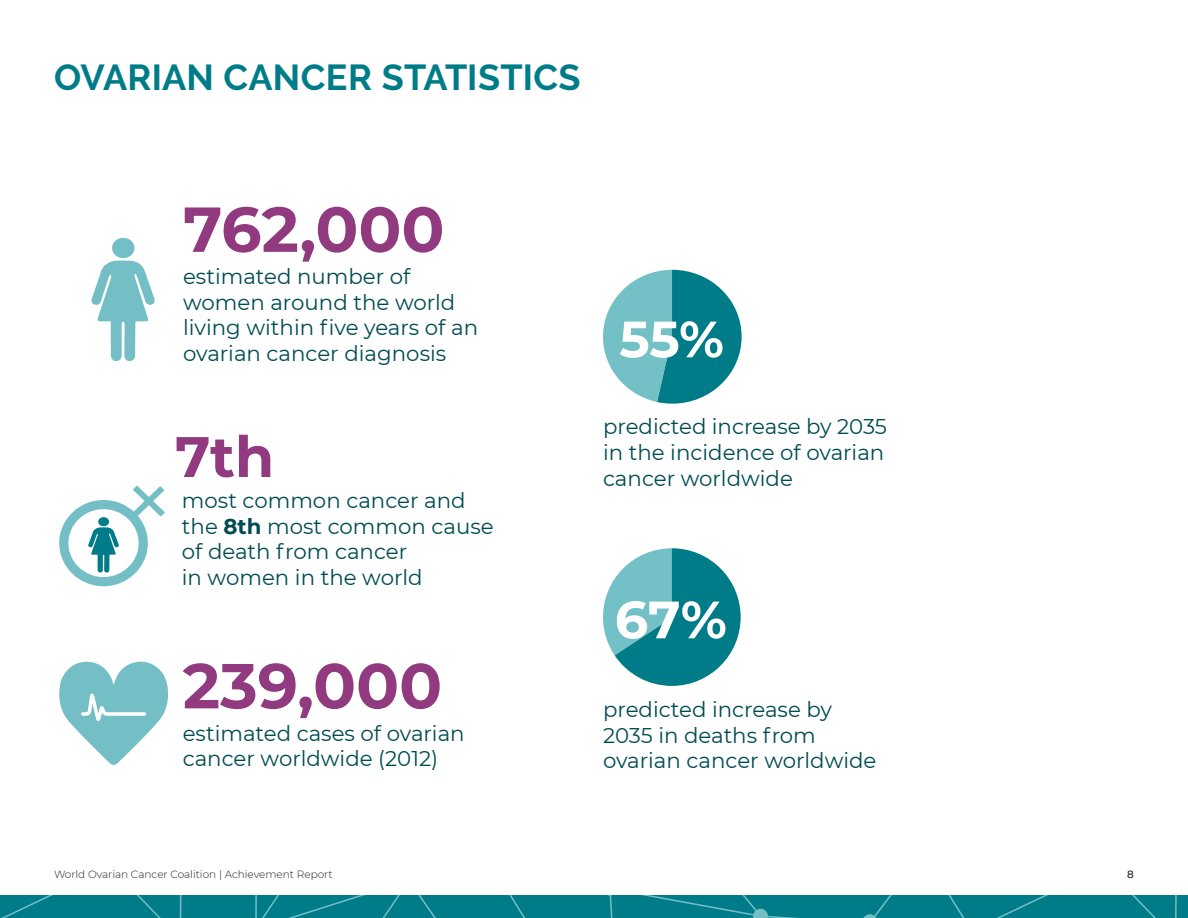
<style>
.page{position:relative;width:1188px;height:918px;background:#fff}
.page>*{position:absolute;margin:0;border:0;box-sizing:border-box;transform-origin:0 0}
.t1{font:700 63.45px "Montserrat";color:#913a80}
.t2{font:700 57px "Montserrat";color:#913a80}
.t3{font:700 52.5px "Montserrat";color:#fff}
.t4{font:700 51px "Montserrat";color:#fff}
.t5{font:700 36px "Raleway";letter-spacing:.005em;color:#007c89}
.t6{font:21.3px/25.5px "Montserrat";color:#004c53}
.t7{font:300 10.5px "Montserrat";color:#231f20}
.t8{font:500 10.5px "Montserrat";color:#231f20}
.s1{font-weight:700}
</style>
<div class="page">
<div style="left:0;top:896px;width:1188px;height:22px;background:#007c89"></div>
<svg style="left:255px;top:896px;width:181px;height:22px"></svg>
<svg style="left:510px;top:896px;width:15px;height:22px"></svg>
<svg style="left:609px;top:896px;width:568px;height:22px"></svg>
<svg style="left:1px;top:896px;width:181px;height:22px"></svg>
<svg style="left:603px;top:270px;width:139px;height:134px"></svg>
<svg style="left:603px;top:548px;width:138px;height:138px"></svg>
<svg style="left:59px;top:661px;width:109px;height:104px"></svg>
<svg style="left:91px;top:261px;width:64px;height:100px"></svg>
<div style="left:112px;top:238px;width:23px;height:20px;background:#74bfc6;border-radius:50%"></div>
<svg style="left:64px;top:505px;width:79px;height:77px"></svg>
<div style="left:59px;top:500px;width:89px;height:86px;border:9px solid #74bfc6;border-radius:50%"></div>
<svg style="left:88px;top:486px;width:77px;height:87px"></svg>
<div style="left:98px;top:517px;width:11px;height:9px;background:#007c89;border-radius:50%"></div>
<h3 class="t5" style="left:54px;top:57px;width:528px">OVARIAN CANCER STATISTICS</h3>
<h1 class="t1" style="left:183px;top:184px;width:263px">762,000</h1>
<p class="t6" style="left:183px;top:263px;width:297px">estimated number of women around the world living within five years of an ovarian cancer diagnosis</p>
<h2 class="t2" style="left:175px;top:416px;width:101px">7th</h2>
<p class="t6" style="left:182px;top:487px;width:313px">most common cancer and the <span class="s1">8th</span> most common cause of death from cancer<br>in women in the world</p>
<h1 class="t1" style="left:183px;top:640px;width:261px">239,000</h1>
<p class="t6" style="left:183px;top:720px;width:283px">estimated cases of ovarian cancer worldwide (2012)</p>
<h3 class="t4" style="left:619px;top:302px;width:106px">55%</h3>
<p class="t6" style="left:603px;top:413px;width:285px">predicted increase by 2035 in the incidence of ovarian cancer worldwide</p>
<h3 class="t3" style="left:613px;top:579px;width:114px">67%</h3>
<p class="t6" style="left:603px;top:696px;width:275px">predicted increase by<br>2035 in deaths from ovarian cancer worldwide</p>
<p class="t7" style="left:54px;top:867px;width:280px">World Ovarian Cancer Coalition | Achievement Report</p>
<p class="t8" style="left:1127px;top:867px;width:8px">8</p>
</div>
